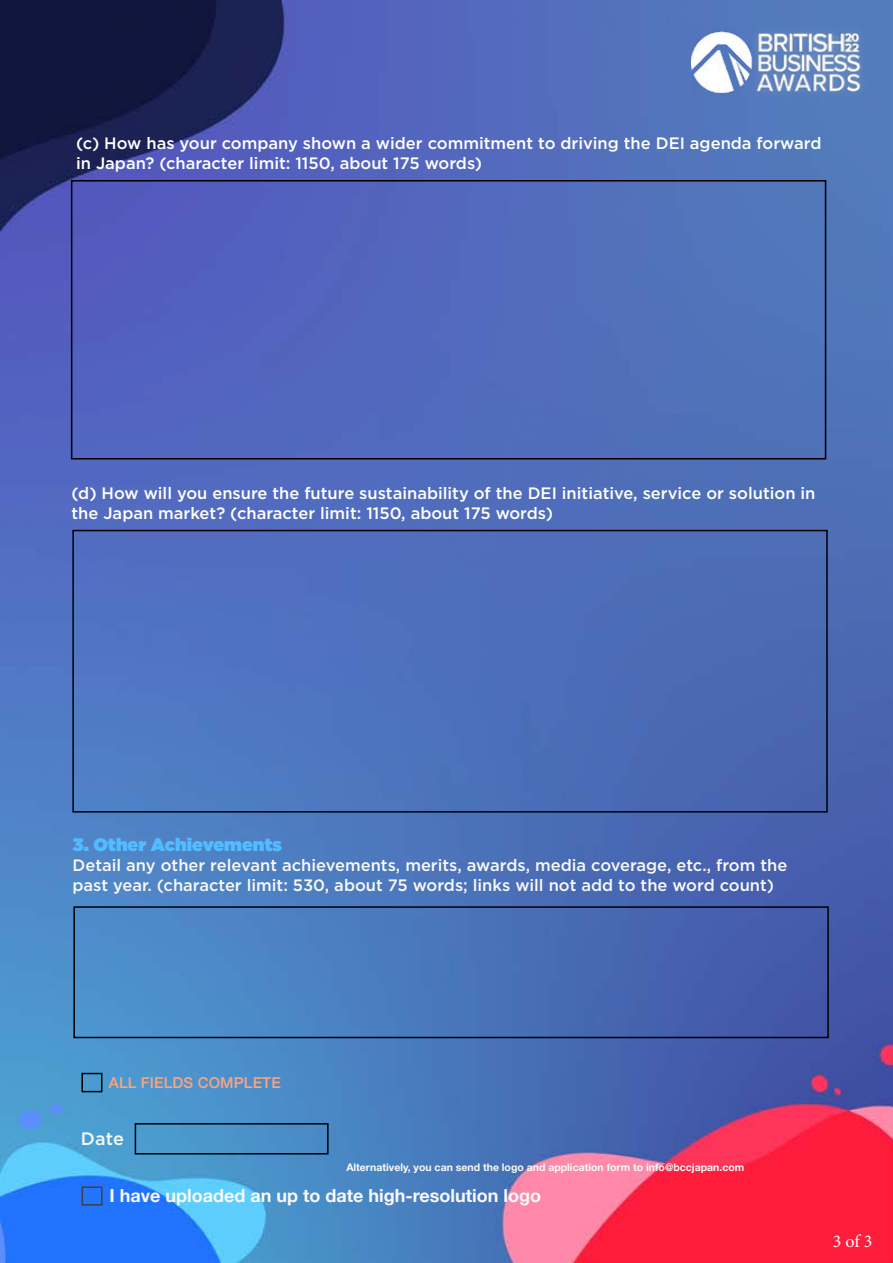
<style>
.page{position:relative;width:893px;height:1263px;background:#fff}
.page>*{position:absolute;margin:0;border:0;box-sizing:border-box;transform-origin:0 0}
.t1{font:700 18px "Helvetica Neue";color:#f9f9f9}
.t2{font:900 18px "Gotham";color:#53bcff}
.t3{font:18px "Minion Pro";color:#fff}
.t4{font:500 18px "Gotham";color:#f9f9f9}
.t5{font:500 16.5px/19.8px "Gotham";color:#fff}
.t6{font:500 16.5px/19.8px "Gotham";color:#f9f9f9}
.t7{font:500 15px "Helvetica Neue";letter-spacing:.01em;color:#faa483}
.t8{font:700 10.5px "Helvetica Neue";color:#f9f9f9}
</style>
<div class="page">
<img style="left:0;top:0;width:892px;height:1262px">
<img style="left:691px;top:27px;width:176px;height:70px">
<div style="left:71px;top:180px;width:755px;height:279px;border:2px solid #000"></div>
<div style="left:72px;top:530px;width:756px;height:282px;border:2px solid #000"></div>
<div style="left:73px;top:906px;width:756px;height:132px;border:2px solid #000"></div>
<div style="left:81px;top:1073px;width:21px;height:19px;border:2px solid #000"></div>
<div style="left:82px;top:1186px;width:21px;height:19px;border:2px solid #404040"></div>
<div style="left:135px;top:1123px;width:194px;height:31px;border:2px solid #000"></div>
<p class="t5" style="left:76px;top:133px;width:747px">(c) How has your company shown a wider commitment to driving the DEI agenda forward in Japan? (character limit: 1150, about 175 words)</p>
<p class="t5" style="left:71px;top:483px;width:745px">(d) How will you ensure the future sustainability of the DEI initiative, service or solution in the Japan market? (character limit: 1150, about 175 words)</p>
<p class="t2" style="left:73px;top:832px;width:211px">3. Other Achievements</p>
<p class="t6" style="left:73px;top:855px;width:716px">Detail any other relevant achievements, merits, awards, media coverage, etc., from the past year. (character limit: 530, about 75 words; links will not add to the word count)</p>
<p class="t7" style="left:109px;top:1071px;width:173px">ALL FIELDS COMPLETE</p>
<p class="t4" style="left:81px;top:1126px;width:45px">Date</p>
<p class="t8" style="left:346px;top:1159px;width:399px">Alternatively, you can send the logo and application form to info@bccjapan.com</p>
<p class="t1" style="left:109px;top:1181px;width:433px">I have uploaded an up to date high-resolution logo</p>
<p class="t3" style="left:833px;top:1229px;width:41px">3 of 3</p>
</div>
